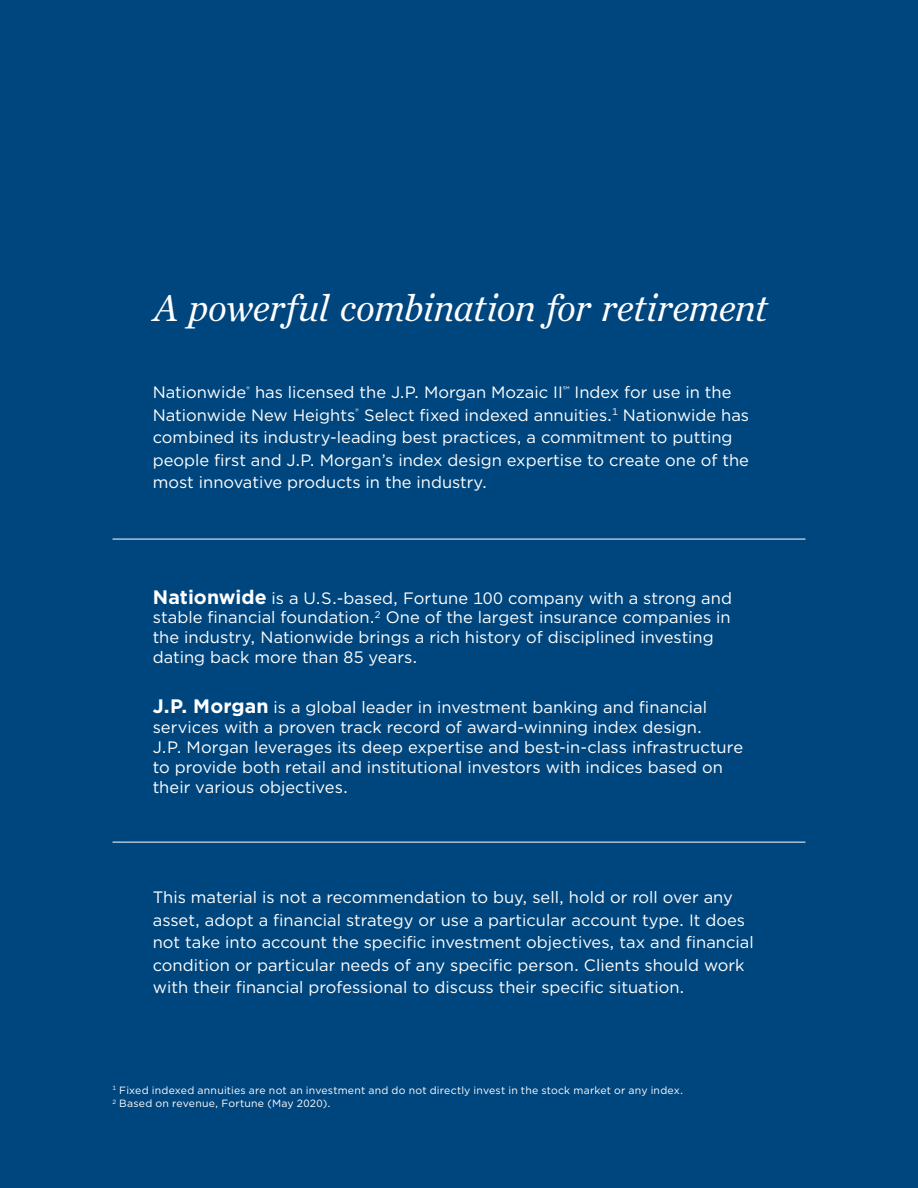
<style>
.page{position:relative;width:918px;height:1188px;background:#00467e}
.page>*{position:absolute;margin:0;border:0;box-sizing:border-box;transform-origin:0 0}
.t1{font:italic 39px "Chronicle Text G1";letter-spacing:-.015em;color:#fff}
.Body{font:16.5px/22.5px "Gotham";color:#fff}
.Disclosure{font:10.5px/13.5px "Gotham";letter-spacing:.02em;color:#fff}
.s1{font-weight:700;font-size:19.5px}
</style>
<div class="page">
<hr style="left:113px;top:539px;width:692px;height:1px;background:#fff">
<hr style="left:113px;top:842px;width:692px;height:1px;background:#fff">
<h1 class="t1" style="left:153px;top:278px;width:616px">A powerful combination for retirement</h1>
<h3 class="Body" style="left:153px;top:381px;width:598px">Nationwide<sup>®</sup> has licensed the J.P. Morgan Mozaic II<sup>℠</sup> Index for use in the Nationwide New Heights<sup>®</sup> Select fixed indexed annuities.<sup>1</sup> Nationwide has combined its industry-leading best practices, a commitment to putting people first and J.P. Morgan’s index design expertise to create one of the most innovative products in the industry.</h3>
<p class="Body" style="left:153px;top:587px;width:581px;line-height:19.8px"><span class="s1">Nationwide</span> is a U.S.-based, Fortune 100 company with a strong and stable financial foundation.<sup>2</sup> One of the largest insurance companies in the industry, Nationwide brings a rich history of disciplined investing dating back more than 85 years.</p>
<p class="Body" style="left:153px;top:697px;width:592px;line-height:19.8px"><span class="s1">J.P. Morgan</span> is a global leader in investment banking and financial services with a proven track record of award-winning index design.<br>J.P. Morgan leverages its deep expertise and best-in-class infrastructure to provide both retail and institutional investors with indices based on their various objectives.</p>
<h3 class="Body" style="left:153px;top:886px;width:602px">This material is not a recommendation to buy, sell, hold or roll over any asset, adopt a financial strategy or use a particular account type. It does not take into account the specific investment objectives, tax and financial condition or particular needs of any specific person. Clients should work with their financial professional to discuss their specific situation.</h3>
<p class="Disclosure" style="left:113px;top:1083px;width:572px"><sup>1</sup> Fixed indexed annuities are not an investment and do not directly invest in the stock market or any index.<br><sup>2</sup> Based on revenue, Fortune (May 2020).</p>
</div>
